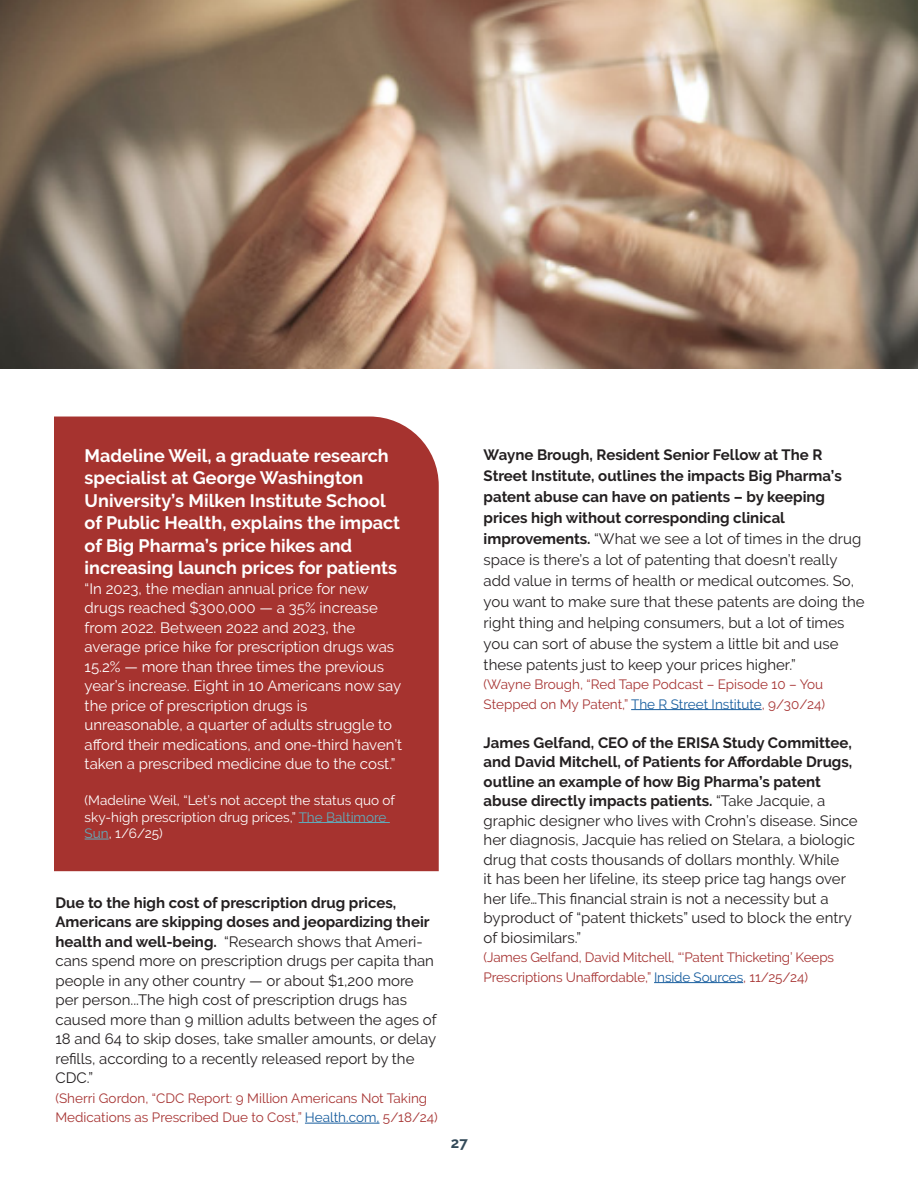
<style>
.page{position:relative;width:918px;height:1188px;background:#fff}
.page>*{position:absolute;margin:0;border:0;box-sizing:border-box;transform-origin:0 0}
.Bodytext_normal{font:700 18px/22.5px "Raleway";color:#fff}
.Bodytext_normal-2{font:15px/19.5px "Raleway";color:#231f20}
.Bodytext_normal-3{font:15px/19.5px "Raleway";color:#fff}
.Quotes{font:700 15px "Raleway";color:#324958}
.Bodytext_normal-4{font:13.5px/19.5px "Raleway";color:#a73534}
.Bodytext_normal-5{font:13.5px/16.5px "Raleway";color:#fff}
.s1{color:#61acbb}
.s2{font-weight:700}
.s3{color:#175d9e}
</style>
<div class="page">
<div style="left:54px;top:417px;width:385px;height:454px;background:#a6332f"></div>
<hr style="left:305px;top:1123px;width:75px;height:1px;background:#175d9e">
<hr style="left:631px;top:709px;width:131px;height:1px;background:#175d9e">
<hr style="left:654px;top:982px;width:89px;height:1px;background:#175d9e">
<img style="left:0;top:0;width:918px;height:369px">
<hr style="left:299px;top:822px;width:91px;height:1px;background:#61acbb">
<svg style="left:85px;top:839px;width:24px;height:1px"></svg>
<p class="Bodytext_normal" style="left:85px;top:444px;width:317px">Madeline Weil, a graduate research specialist at George Washington University’s Milken Institute School of Public Health, explains the impact of Big Pharma’s price hikes and increasing launch prices for patients</p>
<p class="Bodytext_normal-3" style="left:85px;top:578px;width:319px">“In 2023, the median annual price for new drugs reached $300,000 — a 35% increase from 2022. Between 2022 and 2023, the average price hike for prescription drugs was 15.2% — more than three times the previous year’s increase. Eight in 10 Americans now say the price of prescription drugs is unreasonable, a quarter of adults struggle to afford their medications, and one-third haven’t taken a prescribed medicine due to the cost.”</p>
<p class="Bodytext_normal-5" style="left:85px;top:792px;width:312px">(Madeline Weil, “Let’s not accept the status quo of sky-high prescription drug prices,” <span class="s1">The Baltimore<br>Sun</span>, 1/6/25)</p>
<p class="Bodytext_normal-2" style="left:56px;top:893px;width:383px"><span class="s2">Due to the high cost of prescription drug prices, Americans are skipping doses and jeopardizing their health and well-being.</span> “Research shows that Ameri&shy;cans spend more on prescription drugs per capita than people in any other country — or about $1,200 more per person...The high cost of prescription drugs has caused more than 9 million adults between the ages of 18 and 64 to skip doses, take smaller amounts, or delay refills, according to a recently released report by the CDC.”</p>
<p class="Bodytext_normal-4" style="left:56px;top:1088px;width:384px">(Sherri Gordon, “CDC Report: 9 Million Americans Not Taking<br>Medications as Prescribed Due to Cost,” <span class="s3">Health.com,</span> 5/18/24)</p>
<p class="Quotes" style="left:451px;top:1134px;width:18px">27</p>
<p class="Bodytext_normal-2" style="left:484px;top:444px;width:382px;line-height:21px"><span class="s2">Wayne Brough, Resident Senior Fellow at The R Street Institute, outlines the impacts Big Pharma’s patent abuse can have on patients – by keeping prices high without corresponding clinical improvements.</span> “What we see a lot of times in the drug space is there’s a lot of patenting that doesn’t really add value in terms of health or medical outcomes. So, you want to make sure that these patents are doing the right thing and helping consumers, but a lot of times you can sort of abuse the system a little bit and use these patents just to keep your prices higher.”</p>
<p class="Bodytext_normal-4" style="left:484px;top:675px;width:343px">(Wayne Brough, “Red Tape Podcast – Episode 10 – You<br>Stepped on My Patent,” <span class="s3">The R Street Institute</span>, 9/30/24)</p>
<p class="Bodytext_normal-2" style="left:484px;top:733px;width:376px"><span class="s2">James Gelfand, CEO of the ERISA Study Committee, and David Mitchell, of Patients for Affordable Drugs, outline an example of how Big Pharma’s patent abuse directly impacts patients.</span> “Take Jacquie, a graphic designer who lives with Crohn’s disease. Since her diagnosis, Jacquie has relied on Stelara, a biologic drug that costs thousands of dollars monthly. While<br>it has been her lifeline, its steep price tag hangs over her life…This financial strain is not a necessity but a byproduct of “patent thickets” used to block the entry of biosimilars.”</p>
<p class="Bodytext_normal-4" style="left:484px;top:948px;width:352px">(James Gelfand, David Mitchell, “‘Patent Thicketing’ Keeps<br>Prescriptions Unaffordable,” <span class="s3">Inside Sources</span>, 11/25/24)</p>
</div>
